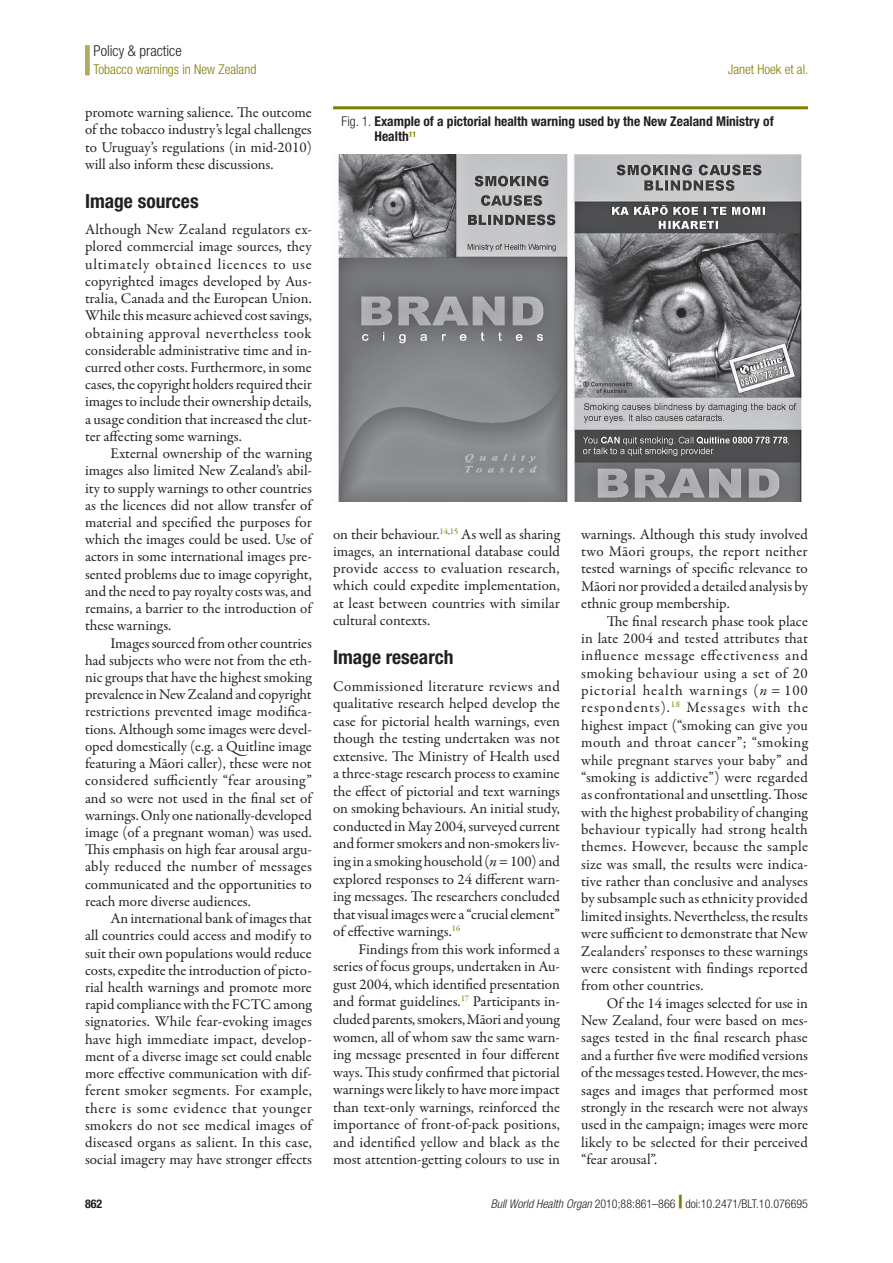
<style>
.page{position:relative;width:893px;height:1263px;background:#fff}
.page>*{position:absolute;margin:0;border:0;box-sizing:border-box;transform-origin:0 0}
.t1{font:700 condensed 19.5px "Helvetica Neue LT Std";color:#231f20}
.Para_Ind{font:15px/17.2px "Garamond Premr Pro";color:#231f20;text-align:justify}
.Para_No_Ind{font:15px/17.5px "Garamond Premr Pro";letter-spacing:-.005em;color:#231f20;text-align:justify}
.Section_Title{font:300 condensed 15px "Helvetica Neue LT Std";color:#231f20}
.Fig_Title{font:700 condensed 13.5px/15px "Helvetica Neue LT Std";color:#231f20}
.RH_Outside{font:300 condensed 13.5px "Helvetica Neue LT Std";color:#827c00}
.RH_Inside{font:300 condensed 13.5px "Helvetica Neue LT Std";color:#827c00}
.t2{font:300 condensed 12px "Helvetica Neue LT Std";color:#231f20}
.t3{font:700 condensed 12px "Helvetica Neue LT Std";color:#231f20}
.s1{font-weight:300}
.s2{font-style:italic}
.s3{font-weight:800;font-stretch:expanded;font-size:18px;color:#827c00}
</style>
<div class="page">
<div style="left:85px;top:45px;width:5px;height:30px;background:#b2ac5f"></div>
<hr style="left:333px;top:106px;width:475px;height:3px;background:#827c00">
<img style="left:338px;top:154px;width:464px;height:347px">
<p class="Section_Title" style="left:94px;top:42px;width:90px">Policy &amp; practice</p>
<p class="RH_Outside" style="left:94px;top:62px;width:164px">Tobacco warnings in New Zealand</p>
<p class="RH_Inside" style="left:728px;top:62px;width:82px">Janet Hoek et al.</p>
<p class="Para_Ind" style="left:85px;top:104px;width:228px">promote warning salience. The outcome of the tobacco industry’s legal challenges to Uruguay’s regulations (in mid-2010) will also inform these discussions.</p>
<h1 class="t1" style="left:85px;top:190px;width:115px">Image sources</h1>
<p class="Para_No_Ind" style="left:85px;top:221px;width:228px">Although New Zealand regulators ex&shy;plored commercial image sources, they ultimately obtained licences to use copyrighted images developed by Aus&shy;tralia, Canada and the European Union.<br>While this measure achieved cost savings, obtaining approval nevertheless took considerable administrative time and in&shy;curred other costs. Furthermore, in some cases, the copyright holders required their images to include their ownership details, a usage condition that increased the clut&shy;ter affecting some warnings.</p>
<p class="Para_Ind" style="left:85px;top:445px;width:228px;text-indent:26px">External ownership of the warning images also limited New Zealand’s abil&shy;ity to supply warnings to other countries as the licences did not allow transfer of material and specified the purposes for which the images could be used. Use of actors in some international images pre&shy;sented problems due to image copyright, and the need to pay royalty costs was, and remains, a barrier to the introduction of these warnings.</p>
<p class="Para_Ind" style="left:85px;top:634px;width:228px;text-indent:26px">Images sourced from other countries had subjects who were not from the eth&shy;nic groups that have the highest smoking prevalence in New Zealand and copyright restrictions prevented image modifica&shy;tions. Although some images were devel&shy;oped domestically (e.g. a Quitline image featuring a Māori caller), these were not considered sufficiently “fear arousing” and so were not used in the final set of warnings. Only one nationally-developed image (of a pregnant woman) was used.<br>This emphasis on high fear arousal argu&shy;ably reduced the number of messages communicated and the opportunities to reach more diverse audiences.</p>
<p class="Para_Ind" style="left:85px;top:910px;width:228px;text-indent:26px">An international bank of images that all countries could access and modify to suit their own populations would reduce costs, expedite the introduction of picto&shy;rial health warnings and promote more rapid compliance with the FCTC among signatories. While fear-evoking images have high immediate impact, develop&shy;ment of a diverse image set could enable more effective communication with dif&shy;ferent smoker segments. For example, there is some evidence that younger smokers do not see medical images of diseased organs as salient. In this case, social imagery may have stronger effects</p>
<p class="Fig_Title" style="left:375px;top:114px;width:401px;text-indent:-33px"><span class="s1">Fig. 1.</span> Example of a pictorial health warning used by the New Zealand Ministry of<br>Health<sup>11</sup></p>
<p class="Para_Ind" style="left:333px;top:526px;width:228px">on their behaviour.<sup>14</sup><sup>,</sup><sup>15</sup> As well as sharing images, an international database could provide access to evaluation research, which could expedite implementation, at least between countries with similar cultural contexts.</p>
<h1 class="t1" style="left:333px;top:646px;width:122px">Image research</h1>
<p class="Para_No_Ind" style="left:333px;top:677px;width:228px">Commissioned literature reviews and qualitative research helped develop the case for pictorial health warnings, even though the testing undertaken was not extensive. The Ministry of Health used a three-stage research process to examine the effect of pictorial and text warnings on smoking behaviours. An initial study, conducted in May 2004, surveyed current and former smokers and non-smokers liv&shy;ing in a smoking household (<span class="s2">n</span>=100) and explored responses to 24 different warn&shy;ing messages. The researchers concluded that visual images were a “crucial element” of effective warnings.<sup>16</sup></p>
<p class="Para_Ind" style="left:333px;top:941px;width:228px;text-indent:26px">Findings from this work informed a series of focus groups, undertaken in Au&shy;gust 2004, which identified presentation and format guidelines.<sup>17</sup> Participants in&shy;cluded parents, smokers, Māori and young women, all of whom saw the same warn&shy;ing message presented in four different ways. This study confirmed that pictorial warnings were likely to have more impact than text-only warnings, reinforced the importance of front-of-pack positions, and identified yellow and black as the most attention-getting colours to use in</p>
<p class="Para_Ind" style="left:581px;top:526px;width:228px">warnings. Although this study involved two Māori groups, the report neither tested warnings of specific relevance to Māori nor provided a detailed analysis by ethnic group membership.</p>
<p class="Para_Ind" style="left:581px;top:612px;width:228px;text-indent:26px">The final research phase took place in late 2004 and tested attributes that influence message effectiveness and smoking behaviour using a set of 20 pictorial health warnings (<span class="s2">n</span> = 100 respondents).<sup>18</sup> Messages with the highest impact (“smoking can give you mouth and throat cancer”; “smoking while pregnant starves your baby” and “smoking is addictive”) were regarded as confrontational and unsettling. Those with the highest probability of changing behaviour typically had strong health themes. However, because the sample size was small, the results were indica&shy;tive rather than conclusive and analyses by subsample such as ethnicity provided limited insights. Nevertheless, the results were sufficient to demonstrate that New Zealanders’ responses to these warnings were consistent with findings reported from other countries.</p>
<p class="Para_Ind" style="left:581px;top:995px;width:228px;text-indent:26px">Of the 14 images selected for use in New Zealand, four were based on mes&shy;sages tested in the final research phase and a further five were modified versions of the messages tested. However, the mes&shy;sages and images that performed most strongly in the research were not always used in the campaign; images were more likely to be selected for their perceived “fear arousal”.</p>
<p class="t3" style="left:85px;top:1196px;width:19px">862</p>
<p class="t2" style="left:491px;top:1197px;width:319px"><span class="s2">Bull World Health Organ</span> 2010;88:861–866 <span class="s3">|</span> doi:10.2471/BLT.10.076695</p>
</div>
